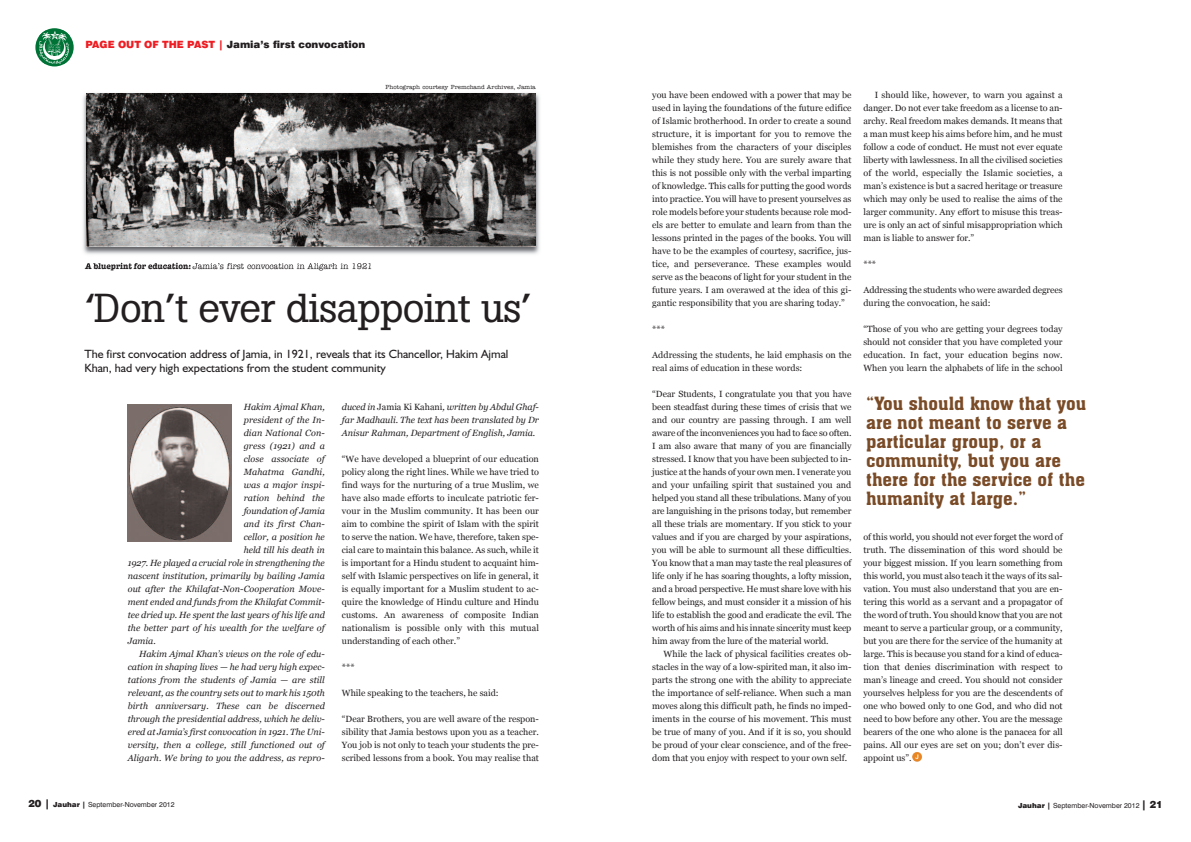
<style>
.page{position:relative;width:1191px;height:842px;background:#fff}
.page>*{position:absolute;margin:0;border:0;box-sizing:border-box;transform-origin:0 0}
.t1{font:40px "Boton";letter-spacing:-.02em;color:#231f20;scale:1.04 1}
.t2{font:18px/19px "Aachen BT";color:#7a4b27}
.t3{font:12px/14.4px "Humanist 521 BT";color:#231f20}
.t4{font:900 10px "Swiss 721 BT";color:#231f20}
.t5{font:9px/13px "Georgia";color:#231f20;text-align:justify}
.t6{font:italic 9px/13px "Georgia";color:#231f20;text-align:justify}
.t7{font:8px "American Typewriter Medium A";color:#231f20}
.t8{font:7px "Swiss 721 BT";color:#231f20}
.t9{font:6px "American Typewriter Medium A";color:#231f20}
.s1{color:#ee1d23}
.s2{font-family:"American Typewriter Bold A"}
.s3{font-style:normal}
.s4{font-weight:900;font-size:10px}
.s5{font-weight:900}
</style>
<div class="page">
<svg style="left:35px;top:28px;width:39px;height:38px"></svg>
<img style="left:39px;top:31px;width:31px;height:33px">
<img style="left:83px;top:94px;width:457px;height:172px">
<img style="left:86px;top:263px;width:28px;height:3px">
<img style="left:194px;top:263px;width:22px;height:3px">
<img style="left:86px;top:93px;width:450px;height:154px">
<svg style="left:912px;top:752px;width:10px;height:10px"></svg>
<img style="left:127px;top:405px;width:105px;height:136px">
<p class="t4" style="left:85px;top:41px;width:281px"><span class="s1">PAGE OUT OF THE PAST |</span> Jamia’s first convocation</p>
<p class="t9" style="left:386px;top:85px;width:152px">Photograph courtesy Premchand Archives, Jamia</p>
<p class="t7" style="left:85px;top:263px;width:289px"><span class="s2">A blueprint for education:</span> Jamia’s first convocation in Aligarh in 1921</p>
<h1 class="t1" style="left:85px;top:293px;width:431px">‘Don’t ever disappoint us’</h1>
<h3 class="t3" style="left:84px;top:348px;width:425px">The first convocation address of Jamia, in 1921, reveals that its Chancellor, Hakim Ajmal<br>Khan, had very high expectations from the student community</h3>
<p class="t6" style="left:244px;top:400px;width:83px">Hakim Ajmal Khan,</p>
<p class="t6" style="left:244px;top:413px;width:83px">president of the In-</p>
<p class="t6" style="left:244px;top:426px;width:83px">dian National Con-</p>
<p class="t6" style="left:244px;top:439px;width:83px">gress (1921) and a</p>
<p class="t6" style="left:244px;top:452px;width:83px">close associate of</p>
<p class="t6" style="left:244px;top:465px;width:83px">Mahatma Gandhi,</p>
<p class="t6" style="left:244px;top:478px;width:83px">was a major inspi-</p>
<p class="t6" style="left:244px;top:491px;width:83px">ration behind the</p>
<p class="t6" style="left:244px;top:504px;width:83px">foundation of Jamia</p>
<p class="t6" style="left:244px;top:517px;width:83px">and its first Chan-</p>
<p class="t6" style="left:244px;top:530px;width:83px">cellor, a position he</p>
<p class="t6" style="left:244px;top:543px;width:83px">held till his death in</p>
<p class="t6" style="left:128px;top:556px;width:199px">1927. He played a crucial role in strengthening the</p>
<p class="t6" style="left:128px;top:569px;width:199px">nascent institution, primarily by bailing Jamia</p>
<p class="t6" style="left:128px;top:582px;width:199px">out after the Khilafat-Non-Cooperation Move-</p>
<p class="t6" style="left:128px;top:595px;width:199px">ment ended and funds from the Khilafat Commit-</p>
<p class="t6" style="left:128px;top:608px;width:199px">tee dried up. He spent the last years of his life and</p>
<p class="t6" style="left:128px;top:621px;width:199px">the better part of his wealth for the welfare of</p>
<p class="t6" style="left:128px;top:634px;width:29px">Jamia.</p>
<p class="t6" style="left:139px;top:647px;width:187px">Hakim Ajmal Khan’s views on the role of edu-</p>
<p class="t6" style="left:128px;top:660px;width:199px">cation in shaping lives — he had very high expec-</p>
<p class="t6" style="left:128px;top:673px;width:199px">tations from the students of Jamia — are still</p>
<p class="t6" style="left:128px;top:686px;width:199px">relevant, as the country sets out to mark his 150th</p>
<p class="t6" style="left:128px;top:699px;width:199px">birth anniversary. These can be discerned</p>
<p class="t6" style="left:128px;top:712px;width:199px">through the presidential address, which he deliv-</p>
<p class="t6" style="left:128px;top:725px;width:199px">ered at Jamia’s first convocation in 1921. The Uni-</p>
<p class="t6" style="left:128px;top:738px;width:199px">versity, then a college, still functioned out of</p>
<p class="t6" style="left:128px;top:751px;width:199px">Aligarh. We bring to you the address, as repro-</p>
<p class="t6" style="left:342px;top:400px;width:199px">duced in <span class="s3">Jamia Ki Kahani</span>, written by Abdul Ghaf&shy;far Madhauli. The text has been translated by Dr Anisur Rahman, Department of English, Jamia.</p>
<p class="t5" style="left:342px;top:452px;width:199px">“We have developed a blueprint of our education policy along the right lines. While we have tried to find ways for the nurturing of a true Muslim, we have also made efforts to inculcate patriotic fer&shy;vour in the Muslim community. It has been our aim to combine the spirit of Islam with the spirit to serve the nation. We have, therefore, taken spe&shy;cial care to maintain this balance. As such, while it is important for a Hindu student to acquaint him&shy;self with Islamic perspectives on life in general, it is equally important for a Muslim student to ac&shy;quire the knowledge of Hindu culture and Hindu customs. An awareness of composite Indian nationalism is possible only with this mutual understanding of each other.”</p>
<p class="t5" style="left:342px;top:660px;width:14px">***</p>
<p class="t5" style="left:342px;top:686px;width:158px">While speaking to the teachers, he said:</p>
<p class="t5" style="left:342px;top:712px;width:199px">“Dear Brothers, you are well aware of the respon&shy;sibility that Jamia bestows upon you as a teacher.<br>You job is not only to teach your students the pre&shy;scribed lessons from a book. You may realise that</p>
<p class="t8" style="left:28px;top:802px;width:148px"><span class="s4">20 |</span> <span class="s5">Jauhar |</span> September-November 2012</p>
<p class="t5" style="left:652px;top:88px;width:201px">you have been endowed with a power that may be used in laying the foundations of the future edifice of Islamic brotherhood. In order to create a sound structure, it is important for you to remove the blemishes from the characters of your disciples while they study here. You are surely aware that this is not possible only with the verbal imparting of knowledge. This calls for putting the good words into practice. You will have to present yourselves as role models before your students because role mod&shy;els are better to emulate and learn from than the lessons printed in the pages of the books. You will have to be the examples of courtesy, sacrifice, jus&shy;tice, and perseverance. These examples would serve as the beacons of light for your student in the future years. I am overawed at the idea of this gi&shy;gantic responsibility that you are sharing today.”</p>
<p class="t5" style="left:652px;top:322px;width:14px">***</p>
<p class="t5" style="left:652px;top:348px;width:201px">Addressing the students, he laid emphasis on the real aims of education in these words:</p>
<p class="t5" style="left:652px;top:387px;width:201px">“Dear Students, I congratulate you that you have been steadfast during these times of crisis that we and our country are passing through. I am well aware of the inconveniences you had to face so often.<br>I am also aware that many of you are financially stressed. I know that you have been subjected to in&shy;justice at the hands of your own men. I venerate you and your unfailing spirit that sustained you and helped you stand all these tribulations. Many of you are languishing in the prisons today, but remember all these trials are momentary. If you stick to your values and if you are charged by your aspirations, you will be able to surmount all these difficulties.<br>You know that a man may taste the real pleasures of life only if he has soaring thoughts, a lofty mission, and a broad perspective. He must share love with his fellow beings, and must consider it a mission of his life to establish the good and eradicate the evil. The worth of his aims and his innate sincerity must keep him away from the lure of the material world.</p>
<p class="t5" style="left:652px;top:647px;width:201px;text-indent:11px">While the lack of physical facilities creates ob&shy;stacles in the way of a low-spirited man, it also im&shy;parts the strong one with the ability to appreciate the importance of self-reliance. When such a man moves along this difficult path, he finds no imped&shy;iments in the course of his movement. This must be true of many of you. And if it is so, you should be proud of your clear conscience, and of the free&shy;dom that you enjoy with respect to your own self.</p>
<p class="t5" style="left:863px;top:88px;width:201px;text-indent:11px">I should like, however, to warn you against a danger. Do not ever take freedom as a license to an&shy;archy. Real freedom makes demands. It means that a man must keep his aims before him, and he must follow a code of conduct. He must not ever equate liberty with lawlessness. In all the civilised societies of the world, especially the Islamic societies, a man’s existence is but a sacred heritage or treasure which may only be used to realise the aims of the larger community. Any effort to misuse this treas&shy;ure is only an act of sinful misappropriation which man is liable to answer for.”</p>
<p class="t5" style="left:863px;top:257px;width:14px">***</p>
<p class="t5" style="left:863px;top:283px;width:201px">Addressing the students who were awarded degrees during the convocation, he said:</p>
<p class="t5" style="left:863px;top:322px;width:201px">“Those of you who are getting your degrees today should not consider that you have completed your education. In fact, your education begins now.<br>When you learn the alphabets of life in the school</p>
<h2 class="t2" style="left:866px;top:396px;width:222px">“You should know that you are not meant to serve a particular group, or a community, but you are there for the service of the humanity at large.”</h2>
<p class="t5" style="left:863px;top:530px;width:201px">of this world, you should not ever forget the word of truth. The dissemination of this word should be your biggest mission. If you learn something from this world, you must also teach it the ways of its sal&shy;vation. You must also understand that you are en&shy;tering this world as a servant and a propagator of the word of truth. You should know that you are not meant to serve a particular group, or a community, but you are there for the service of the humanity at large. This is because you stand for a kind of educa&shy;tion that denies discrimination with respect to man’s lineage and creed. You should not consider yourselves helpless for you are the descendents of one who bowed only to one God, and who did not need to bow before any other. You are the message bearers of the one who alone is the panacea for all pains. All our eyes are set on you; don’t ever dis&shy;appoint us”.</p>
<p class="t8" style="left:1018px;top:802px;width:146px"><span class="s5">Jauhar |</span> September-November 2012 <span class="s4">| 21</span></p>
</div>
